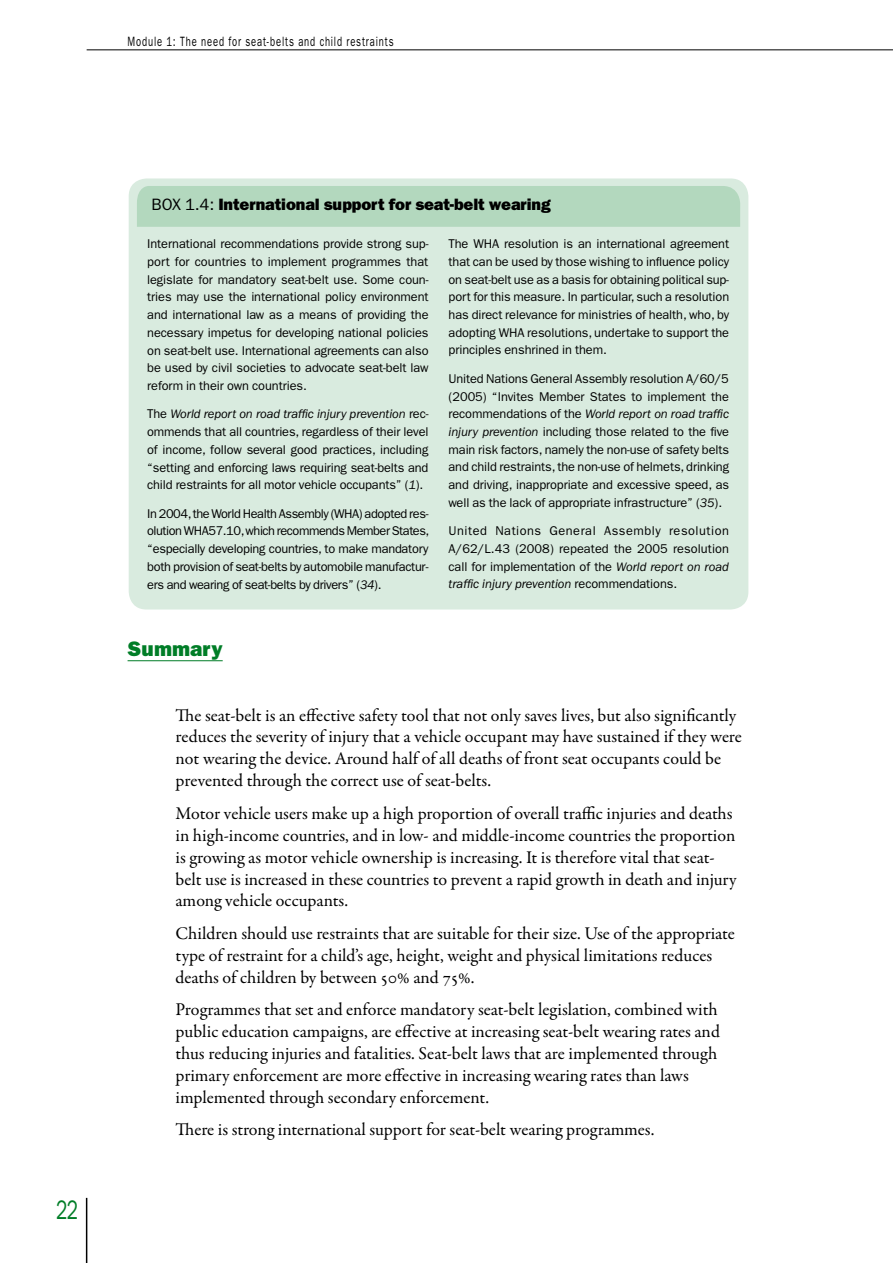
<style>
.page{position:relative;width:893px;height:1263px;background:#fff}
.page>*{position:absolute;margin:0;border:0;box-sizing:border-box;transform-origin:0 0}
.t1{font:27px "ITC Franklin Gothic Std";color:#007d27;scale:.7 1}
.t2{font:21px "ITC Franklin Gothic Std Hvy";color:#007d27}
.t3{font:18px/21.9px "Garamond Premr Pro";letter-spacing:-.005em;color:#000}
.t4{font:16.5px "ITC Franklin Gothic Std Hvy";letter-spacing:-.005em;color:#000}
.t5{font:13.5px "ITC Franklin Gothic Std";letter-spacing:.09em;color:#000;scale:.7 1}
.t6{font:12.75px/17.7px "ITC Franklin Gothic Std";letter-spacing:-.01em;color:#000;text-align:justify}
.s1{font-family:"ITC Franklin Gothic Std"}
.s2{font-style:italic}
</style>
<div class="page">
<hr style="left:87px;top:50px;width:806px;height:1px;background:#000">
<hr style="left:86px;top:1198px;width:1px;height:65px;background:#000">
<hr style="left:128px;top:660px;width:95px;height:1px;background:#007d27">
<div style="left:129px;top:178px;width:619px;height:431px;background:#d9ebdf;border-radius:18px"></div>
<div style="left:137px;top:186px;width:603px;height:41px;background:#b3d8be"></div>
<p class="t5" style="left:128px;top:34px;width:382px">Module 1: The need for seat-belts and child restraints</p>
<h1 class="t1" style="left:56px;top:1195px;width:33px">22</h1>
<p class="t4" style="left:152px;top:195px;width:401px"><span class="s1">BOX 1.4:</span> International support for seat-belt wearing</p>
<p class="t6" style="left:147px;top:235px;width:283px">International recommendations provide strong sup&shy;port for countries to implement programmes that legislate for mandatory seat-belt use. Some coun&shy;tries may use the international policy environment and international law as a means of providing the necessary impetus for developing national policies on seat-belt use. International agreements can also be used by civil societies to advocate seat-belt law reform in their own countries.</p>
<p class="t6" style="left:147px;top:405px;width:283px">The <span class="s2">World report on road traffic injury prevention</span> rec&shy;ommends that all countries, regardless of their level of income, follow several good practices, including “setting and enforcing laws requiring seat-belts and child restraints for all motor vehicle occupants” (<span class="s2">1</span>).</p>
<p class="t6" style="left:147px;top:505px;width:284px">In 2004, the World Health Assembly (WHA) adopted res&shy;olution WHA57.10, which recommends Member States, “especially developing countries, to make mandatory both provision of seat-belts by automobile manufactur&shy;ers and wearing of seat-belts by drivers” (<span class="s2">34</span>).</p>
<p class="t6" style="left:448px;top:235px;width:282px">The WHA resolution is an international agreement that can be used by those wishing to influence policy on seat-belt use as a basis for obtaining political sup&shy;port for this measure. In particular, such a resolution has direct relevance for ministries of health, who, by adopting WHA resolutions, undertake to support the principles enshrined in them.</p>
<p class="t6" style="left:448px;top:370px;width:282px">United Nations General Assembly resolution A/60/5 (2005) “Invites Member States to implement the recommendations of the <span class="s2">World report on road traffic injury prevention</span> including those related to the five main risk factors, namely the non-use of safety belts and child restraints, the non-use of helmets, drinking and driving, inappropriate and excessive speed, as well as the lack of appropriate infrastructure” (<span class="s2">35</span>).</p>
<p class="t6" style="left:448px;top:522px;width:282px">United Nations General Assembly resolution A/62/L.43 (2008) repeated the 2005 resolution call for implementation of the <span class="s2">World report on road traffic injury prevention</span> recommendations.</p>
<h2 class="t2" style="left:128px;top:636px;width:97px">Summary</h2>
<p class="t3" style="left:176px;top:704px;width:568px">The seat-belt is an effective safety tool that not only saves lives, but also significantly reduces the severity of injury that a vehicle occupant may have sustained if they were not wearing the device. Around half of all deaths of front seat occupants could be prevented through the correct use of seat-belts.</p>
<p class="t3" style="left:176px;top:803px;width:563px">Motor vehicle users make up a high proportion of overall traffic injuries and deaths in high-income countries, and in low- and middle-income countries the proportion is growing as motor vehicle ownership is increasing. It is therefore vital that seat&shy;belt use is increased in these countries to prevent a rapid growth in death and injury among vehicle occupants.</p>
<h3 class="t3" style="left:176px;top:923px;width:561px">Children should use restraints that are suitable for their size. Use of the appropriate type of restraint for a child’s age, height, weight and physical limitations reduces deaths of children by between 50% and 75%.</h3>
<p class="t3" style="left:176px;top:999px;width:546px">Programmes that set and enforce mandatory seat-belt legislation, combined with public education campaigns, are effective at increasing seat-belt wearing rates and thus reducing injuries and fatalities. Seat-belt laws that are implemented through primary enforcement are more effective in increasing wearing rates than laws implemented through secondary enforcement.</p>
<h3 class="t3" style="left:176px;top:1119px;width:480px">There is strong international support for seat-belt wearing programmes.</h3>
</div>
